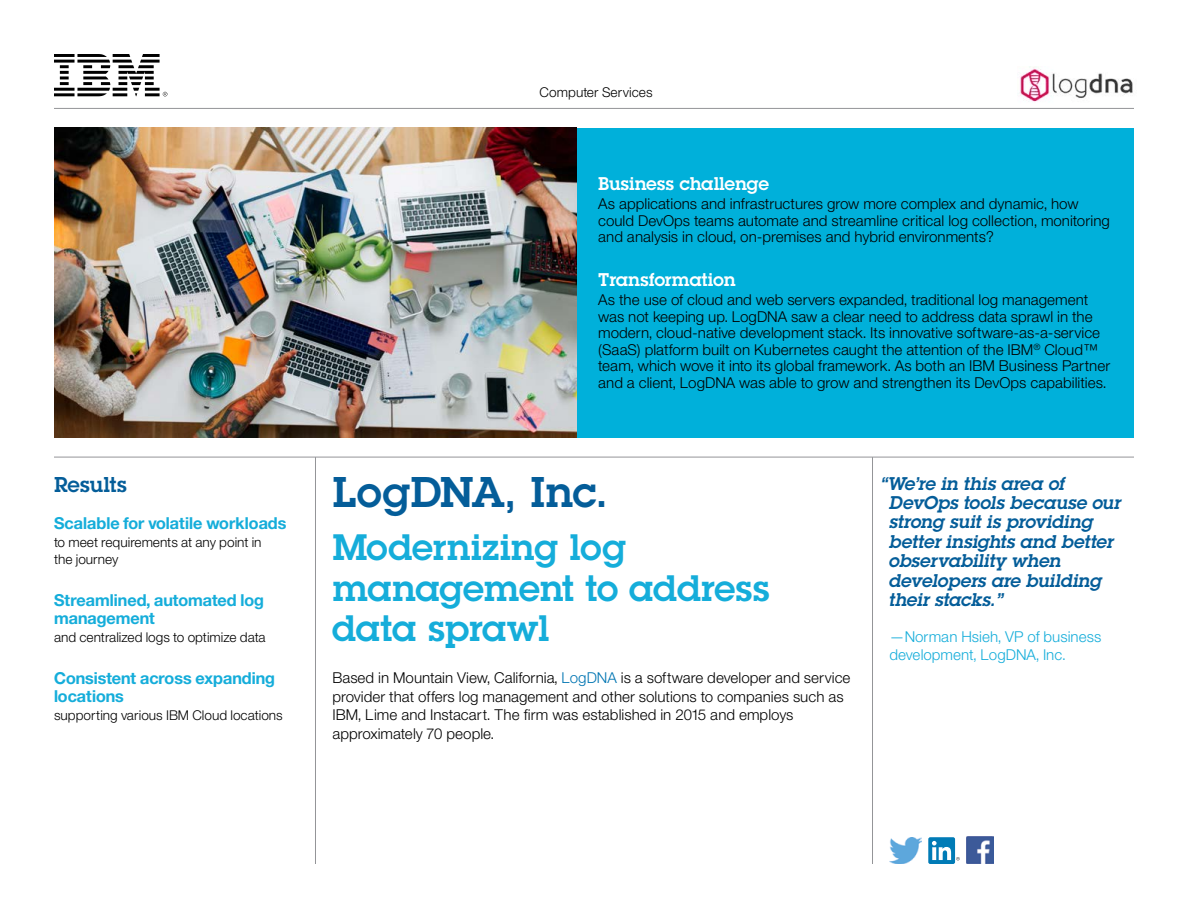
<style>
.page{position:relative;width:1188px;height:918px;background:#fff}
.page>*{position:absolute;margin:0;border:0;box-sizing:border-box;transform-origin:0 0}
.t1{font:42px "Lubalin Demifor IBM";color:#045d99}
.t2{font:36px/40.5px "Lubalin Demifor IBM";color:#15adda}
.t3{font:21px "Lubalin Demifor IBM";color:#045d99}
.t4{font:18px/19.5px "Lubalin Demi Italicfor IBM";color:#045d99}
.t5{font:18px "Lubalin Demifor IBM";color:#fff}
.t6{font:16.5px/18px "Helv Neue Boldfor IBM";color:#15adda}
.t7{font:15px/16.5px "Helv Neue Lightfor IBM";color:#000}
.t8{font:15px/18px "Helv Neue Lightfor IBM";color:#15adda}
.t9{font:13.5px/17.2px "Helv Neue Lightfor IBM";color:#000}
.s1{color:#0075b2}
</style>
<div class="page">
<hr style="left:315px;top:457px;width:1px;height:407px;background:#949598">
<hr style="left:872px;top:457px;width:1px;height:407px;background:#949598">
<hr style="left:54px;top:108px;width:1080px;height:1px;background:#949598">
<hr style="left:54px;top:457px;width:1080px;height:1px;background:#949598">
<div style="left:577px;top:128px;width:557px;height:310px;background:#00b0da"></div>
<img style="left:54px;top:128px;width:523px;height:310px">
<img style="left:890px;top:838px;width:32px;height:26px">
<div style="left:928px;top:837px;width:27px;height:27px;background:#007bb6;border-radius:2px"></div>
<svg style="left:932px;top:841px;width:28px;height:20px"></svg>
<img style="left:966px;top:837px;width:27px;height:27px">
<svg style="left:54px;top:54px;width:113px;height:42px"></svg>
<img style="left:1020px;top:66px;width:113px;height:36px">
<h3 class="t3" style="left:54px;top:470px;width:74px">Results</h3>
<p class="t6" style="left:54px;top:514px;width:234px">Scalable for volatile workloads</p>
<p class="t9" style="left:54px;top:533px;width:209px">to meet requirements at any point in the journey</p>
<p class="t6" style="left:54px;top:591px;width:211px">Streamlined, automated log management</p>
<p class="t9" style="left:54px;top:628px;width:213px">and centralized logs to optimize data</p>
<p class="t6" style="left:54px;top:668px;width:222px">Consistent across expanding locations</p>
<p class="t9" style="left:54px;top:706px;width:230px">supporting various IBM Cloud locations</p>
<p class="t9" style="left:540px;top:83px;width:114px">Computer Services</p>
<p class="t5" style="left:598px;top:172px;width:172px">Business challenge</p>
<p class="t7" style="left:598px;top:196px;width:513px">As applications and infrastructures grow more complex and dynamic, how could DevOps teams automate and streamline critical log collection, monitoring and analysis in cloud, on-premises and hybrid environments?</p>
<p class="t5" style="left:598px;top:268px;width:139px">Transformation</p>
<p class="t7" style="left:598px;top:291px;width:513px">As the use of cloud and web servers expanded, traditional log management was not keeping up. LogDNA saw a clear need to address data sprawl in the modern, cloud-native development stack. Its innovative software-as-a-service (SaaS) platform built on Kubernetes caught the attention of the IBM<sup>®</sup> Cloud™ team, which wove it into its global framework. As both an IBM Business Partner and a client, LogDNA was able to grow and strengthen its DevOps capabilities.</p>
<h1 class="t1" style="left:333px;top:464px;width:277px">LogDNA, Inc.</h1>
<h2 class="t2" style="left:333px;top:526px;width:439px">Modernizing log management to address data sprawl</h2>
<p class="t7" style="left:333px;top:668px;width:520px;line-height:18.8px">Based in Mountain View, California, <span class="s1">LogDNA</span> is a software developer and service provider that offers log management and other solutions to companies such as IBM, Lime and Instacart. The firm was established in 2015 and employs approximately 70 people.</p>
<p class="t4" style="left:890px;top:473px;width:233px;text-indent:-8px">“We’re in this area of<br>DevOps tools because our strong suit is providing better insights and better observability when developers are building their stacks.”</p>
<p class="t8" style="left:890px;top:627px;width:213px">—Norman Hsieh, VP of business development, LogDNA, Inc.</p>
</div>
